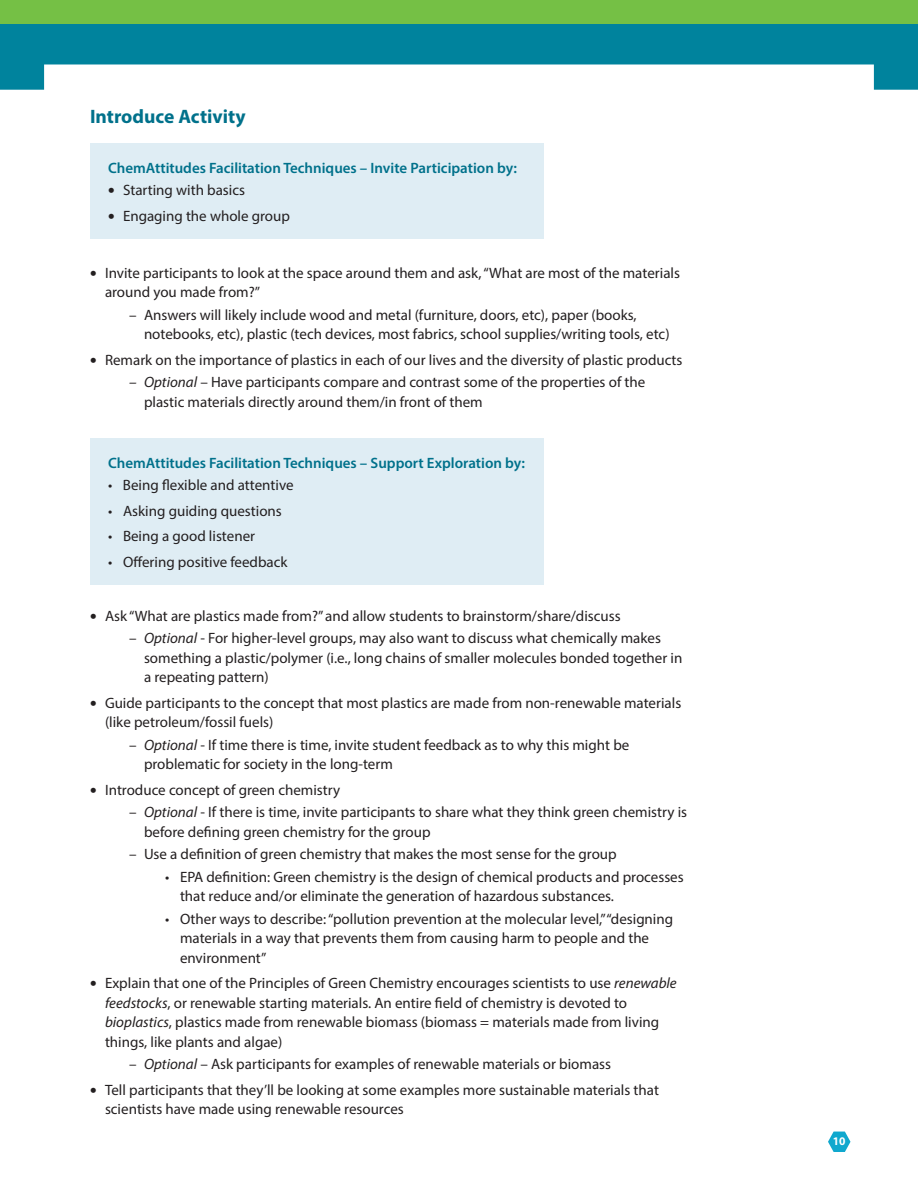
<style>
.page{position:relative;width:918px;height:1188px;background:#fff}
.page>*{position:absolute;margin:0;border:0;box-sizing:border-box;transform-origin:0 0}
.t1{font:700 19.5px "Myriad Pro";color:#00718b}
.t2{font:15px/19.5px "Myriad Pro";color:#231f20}
.t3{font:600 15px "Myriad Pro";color:#00718b}
.t4{font:700 11.7px "Myriad Pro";color:#fff}
.s1{font-weight:900;font-size:18px}
.s2{font-style:italic}
</style>
<div class="page">
<svg style="left:828px;top:1132px;width:23px;height:20px"></svg>
<div style="left:90px;top:144px;width:454px;height:95px;background:#dfedf4"></div>
<div style="left:90px;top:438px;width:454px;height:147px;background:#dfedf4"></div>
<svg style="left:0;top:23px;width:918px;height:67px;fill:#00839d"></svg>
<div style="left:0;top:0;width:918px;height:23px;background:#75c045"></div>
<h1 class="t1" style="left:90px;top:109px;width:157px">Introduce Activity</h1>
<p class="t3" style="left:108px;top:162px;width:410px">ChemAttitudes Facilitation Techniques – Invite Participation by:</p>
<p class="t2" style="left:108px;top:182px;width:139px"><span class="s1">•</span> Starting with basics</p>
<p class="t2" style="left:108px;top:207px;width:183px"><span class="s1">•</span> Engaging the whole group</p>
<p class="t2" style="left:105px;top:264px;width:577px;text-indent:-15px"><span class="s1">•</span> Invite participants to look at the space around them and ask, “What are most of the materials around you made from?”</p>
<p class="t2" style="left:144px;top:306px;width:527px;text-indent:-15px">– Answers will likely include wood and metal (furniture, doors, etc), paper (books, notebooks, etc), plastic (tech devices, most fabrics, school supplies/writing tools, etc)</p>
<p class="t2" style="left:90px;top:351px;width:594px"><span class="s1">•</span> Remark on the importance of plastics in each of our lives and the diversity of plastic products</p>
<p class="t2" style="left:144px;top:374px;width:503px;text-indent:-15px"><span class="s2">– Optional</span> – Have participants compare and contrast some of the properties of the plastic materials directly around them/in front of them</p>
<p class="t3" style="left:108px;top:457px;width:419px">ChemAttitudes Facilitation Techniques – Support Exploration by:</p>
<p class="t2" style="left:108px;top:476px;width:187px">• Being flexible and attentive</p>
<p class="t2" style="left:108px;top:502px;width:175px">• Asking guiding questions</p>
<p class="t2" style="left:108px;top:527px;width:149px">• Being a good listener</p>
<p class="t2" style="left:108px;top:553px;width:181px">• Offering positive feedback</p>
<p class="t2" style="left:90px;top:607px;width:532px"><span class="s1">•</span> Ask “What are plastics made from?” and allow students to brainstorm/share/discuss</p>
<p class="t2" style="left:144px;top:629px;width:540px;text-indent:-15px">– <span class="s2">Optional</span> - For higher-level groups, may also want to discuss what chemically makes something a plastic/polymer (i.e., long chains of smaller molecules bonded together in a repeating pattern)</p>
<p class="t2" style="left:105px;top:694px;width:578px;text-indent:-15px"><span class="s1">•</span> Guide participants to the concept that most plastics are made from non-renewable materials (like petroleum/fossil fuels)</p>
<p class="t2" style="left:144px;top:736px;width:487px;text-indent:-15px">– <span class="s2">Optional</span> - If time there is time, invite student feedback as to why this might be problematic for society in the long-term</p>
<p class="t2" style="left:90px;top:781px;width:252px"><span class="s1">•</span> Introduce concept of green chemistry</p>
<p class="t2" style="left:144px;top:803px;width:545px;text-indent:-15px">– <span class="s2">Optional</span> - If there is time, invite participants to share what they think green chemistry is before defining green chemistry for the group</p>
<p class="t2" style="left:129px;top:845px;width:489px">– Use a definition of green chemistry that makes the most sense for the group</p>
<p class="t2" style="left:180px;top:868px;width:505px;text-indent:-15px">• EPA definition: Green chemistry is the design of chemical products and processes that reduce and/or eliminate the generation of hazardous substances.</p>
<p class="t2" style="left:180px;top:910px;width:495px;text-indent:-15px">• Other ways to describe: “pollution prevention at the molecular level,” “designing materials in a way that prevents them from causing harm to people and the environment”</p>
<p class="t2" style="left:105px;top:974px;width:573px;text-indent:-15px"><span class="s1">•</span> Explain that one of the Principles of Green Chemistry encourages scientists to use <span class="s2">renewable feedstocks</span>, or renewable starting materials. An entire field of chemistry is devoted to <span class="s2">bioplastics</span>, plastics made from renewable biomass (biomass = materials made from living things, like plants and algae)</p>
<p class="t2" style="left:129px;top:1055px;width:484px">– <span class="s2">Optional</span> – Ask participants for examples of renewable materials or biomass</p>
<p class="t2" style="left:105px;top:1081px;width:556px;text-indent:-15px"><span class="s1">•</span> Tell participants that they’ll be looking at some examples more sustainable materials that scientists have made using renewable resources</p>
<p class="t4" style="left:833px;top:1137px;width:14px">10</p>
</div>
